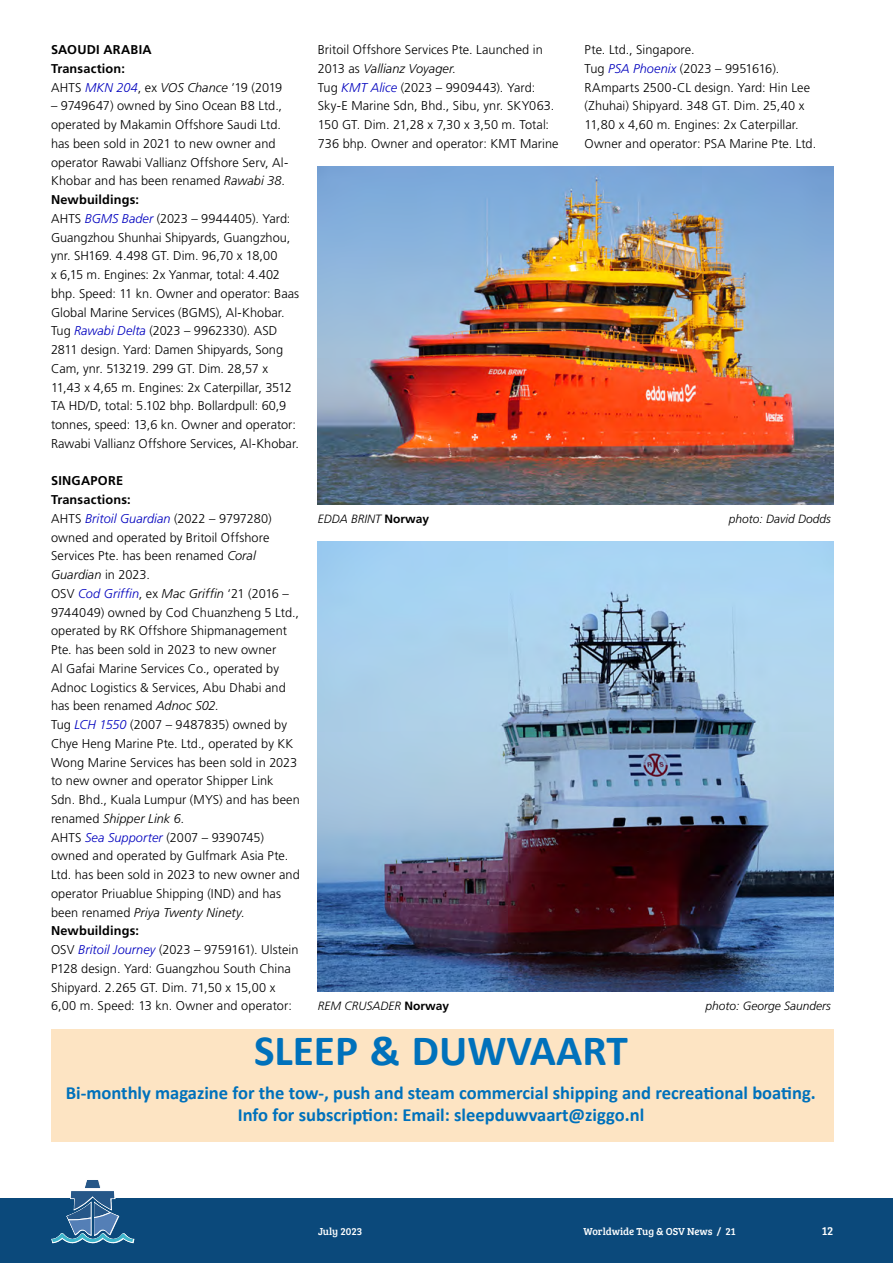
<style>
.page{position:relative;width:893px;height:1263px;background:#fff}
.page>*{position:absolute;margin:0;border:0;box-sizing:border-box;transform-origin:0 0}
.t1{font:700 43.35px "Calibri";color:#0071bb}
.t2{font:700 18.6px/22.2px "Calibri";color:#0071bb;text-align:center}
.Bodytxt{font:300 12.75px/18.8px "Frutiger LT Std";letter-spacing:.005em;color:#000}
.Bodytxt-2{font:700 12.75px "Frutiger LT Std";letter-spacing:.015em;color:#000}
.t3{font:italic 300 12px "Frutiger LT Std";color:#000}
.t4{font:12px "Bree Serif";color:#fff}
.t5{font:10.5px "Bree Serif";color:#fff}
.s1{font-style:italic;color:#0000be}
.s2{font-style:italic}
.s3{font-weight:700;font-style:normal}
</style>
<div class="page">
<div style="left:0;top:1198px;width:893px;height:65px;background:#0b497b"></div>
<svg style="left:51px;top:1180px;width:83px;height:63px"></svg>
<div style="left:51px;top:1029px;width:782px;height:113px;background:#fde4c3"></div>
<img style="left:318px;top:167px;width:515px;height:337px">
<img style="left:318px;top:542px;width:515px;height:450px">
<p class="Bodytxt-2" style="left:51px;top:42px;width:102px">SAOUDI ARABIA</p>
<p class="Bodytxt-2" style="left:51px;top:61px;width:75px">Transaction:</p>
<p class="Bodytxt" style="left:51px;top:78px;width:233px">AHTS <span class="s1">MKN 204</span>, ex <span class="s2">VOS Chance</span> ’19 (2019</p>
<p class="Bodytxt" style="left:51px;top:97px;width:239px">– 9749647) owned by Sino Ocean B8 Ltd., operated by Makamin Offshore Saudi Ltd. has been sold in 2021 to new owner and operator Rawabi Vallianz Offshore Serv, Al-Khobar and has been renamed <span class="s2">Rawabi 38</span>.</p>
<p class="Bodytxt-2" style="left:51px;top:192px;width:90px">Newbuildings:</p>
<p class="Bodytxt" style="left:51px;top:209px;width:249px">AHTS <span class="s1">BGMS Bader</span> (2023 – 9944405). Yard:<br>Guangzhou Shunhai Shipyards, Guangzhou, ynr. SH169. 4.498 GT. Dim. 96,70 x 18,00<br>x 6,15 m. Engines: 2x Yanmar, total: 4.402 bhp. Speed: 11 kn. Owner and operator: Baas Global Marine Services (BGMS), Al-Khobar.</p>
<p class="Bodytxt" style="left:51px;top:322px;width:249px">Tug <span class="s1">Rawabi Delta</span> (2023 – 9962330). ASD 2811 design. Yard: Damen Shipyards, Song Cam, ynr. 513219. 299 GT. Dim. 28,57 x 11,43 x 4,65 m. Engines: 2x Caterpillar, 3512<br>TA HD/D, total: 5.102 bhp. Bollardpull: 60,9 tonnes, speed: 13,6 kn. Owner and operator:<br>Rawabi Vallianz Offshore Services, Al-Khobar.</p>
<p class="Bodytxt-2" style="left:51px;top:473px;width:74px">SINGAPORE</p>
<p class="Bodytxt-2" style="left:51px;top:492px;width:81px">Transactions:</p>
<p class="Bodytxt" style="left:51px;top:509px;width:222px">AHTS <span class="s1">Britoil Guardian</span> (2022 – 9797280) owned and operated by Britoil Offshore Services Pte. has been renamed <span class="s2">Coral Guardian</span> in 2023.</p>
<p class="Bodytxt" style="left:51px;top:584px;width:249px">OSV <span class="s1">Cod Griffin</span>, ex <span class="s2">Mac Griffin</span> ‘21 (2016 – 9744049) owned by Cod Chuanzheng 5 Ltd., operated by RK Offshore Shipmanagement Pte. has been sold in 2023 to new owner<br>Al Gafai Marine Services Co., operated by Adnoc Logistics &amp; Services, Abu Dhabi and has been renamed <span class="s2">Adnoc S02.</span></p>
<p class="Bodytxt" style="left:51px;top:715px;width:250px">Tug <span class="s1">LCH 1550</span> (2007 – 9487835) owned by Chye Heng Marine Pte. Ltd., operated by KK Wong Marine Services has been sold in 2023 to new owner and operator Shipper Link Sdn. Bhd., Kuala Lumpur (MYS) and has been renamed <span class="s2">Shipper Link 6.</span></p>
<p class="Bodytxt" style="left:51px;top:828px;width:250px">AHTS <span class="s1">Sea Supporter</span> (2007 – 9390745) owned and operated by Gulfmark Asia Pte.<br>Ltd. has been sold in 2023 to new owner and operator Priuablue Shipping (IND) and has been renamed <span class="s2">Priya Twenty Ninety.</span></p>
<p class="Bodytxt-2" style="left:51px;top:923px;width:90px">Newbuildings:</p>
<p class="Bodytxt" style="left:51px;top:940px;width:249px">OSV <span class="s1">Britoil Journey</span> (2023 – 9759161). Ulstein P128 design. Yard: Guangzhou South China Shipyard. 2.265 GT. Dim. 71,50 x 15,00 x 6,00 m. Speed: 13 kn. Owner and operator:</p>
<p class="Bodytxt" style="left:318px;top:40px;width:226px">Britoil Offshore Services Pte. Launched in<br>2013 as <span class="s2">Vallianz Voyager</span>.</p>
<p class="Bodytxt" style="left:318px;top:78px;width:242px">Tug <span class="s1">KMT Alice</span> (2023 – 9909443). Yard:<br>Sky-E Marine Sdn, Bhd., Sibu, ynr. SKY063.<br>150 GT. Dim. 21,28 x 7,30 x 3,50 m. Total:<br>736 bhp. Owner and operator: KMT Marine</p>
<p class="Bodytxt" style="left:585px;top:40px;width:111px">Pte. Ltd., Singapore.</p>
<p class="Bodytxt" style="left:585px;top:59px;width:233px">Tug <span class="s1">PSA Phoenix</span> (2023 – 9951616).<br>RAmparts 2500-CL design. Yard: Hin Lee (Zhuhai) Shipyard. 348 GT. Dim. 25,40 x 11,80 x 4,60 m. Engines: 2x Caterpillar.<br>Owner and operator: PSA Marine Pte. Ltd.</p>
<p class="t3" style="left:318px;top:512px;width:113px">EDDA BRINT <span class="s3">Norway</span></p>
<p class="t3" style="left:729px;top:512px;width:104px">photo: David Dodds</p>
<p class="t3" style="left:318px;top:999px;width:133px">REM CRUSADER <span class="s3">Norway</span></p>
<p class="t3" style="left:705px;top:999px;width:127px">photo: George Saunders</p>
<p class="t1" style="left:254px;top:1023px;width:375px">SLEEP &amp; DUWVAART</p>
<p class="t2" style="left:66px;top:1081px;width:751px">Bi-monthly magazine for the tow-, push and steam commercial shipping and recreaFonal boaFng.<br>Info for subscripFon: Email: sleepduwvaart@ziggo.nl</p>
<p class="t5" style="left:318px;top:1224px;width:46px">July 2023</p>
<p class="t5" style="left:584px;top:1224px;width:154px">Worldwide Tug &amp; OSV News / 21</p>
<p class="t4" style="left:822px;top:1222px;width:13px">12</p>
</div>
